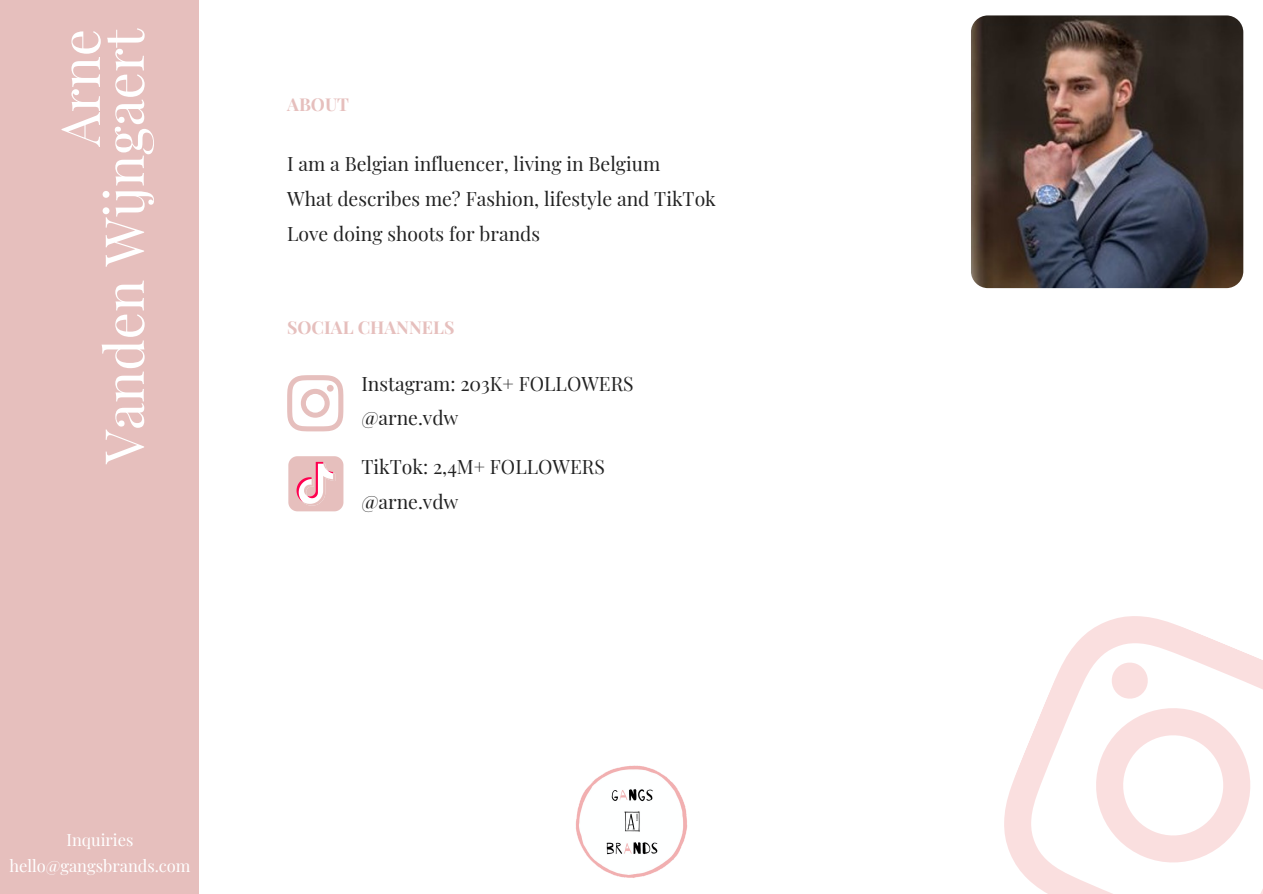
<style>
.page{position:relative;width:1263px;height:894px;background:#fff}
.page>*{position:absolute;margin:0;border:0;box-sizing:border-box;transform-origin:0 0}
.t1{font:54px "Playfair Display";color:#fff}
.t2{font:19.35px "Playfair Display";color:#222}
.t3{font:700 17.7px "Playfair Display";color:#e6bfbd}
.t4{font:16.5px "Playfair Display";color:#fff}
</style>
<div class="page">
<div style="left:0;top:0;width:198px;height:893px;background:#e6bfbd"></div>
<img style="left:576px;top:765px;width:111px;height:113px">
<img style="left:971px;top:15px;width:272px;height:273px;border-radius:17px">
<svg style="left:287px;top:375px;width:56px;height:56px"></svg>
<div style="left:327px;top:385px;width:7px;height:6px;background:#e6bfbd;border-radius:50%"></div>
<svg style="left:288px;top:456px;width:55px;height:55px"></svg>
<svg style="left:1004px;top:616px;width:259px;height:277px"></svg>
<svg style="left:1072px;top:657px;width:191px;height:228px"></svg>
<p class="t1" style="left:42px;top:146px;width:119px;rotate:-90deg">Arne</p>
<p class="t1" style="left:85px;top:464px;width:437px;rotate:-90deg">Vanden Wĳngaert</p>
<p class="t3" style="left:287px;top:91px;width:63px">ABOUT</p>
<p class="t2" style="left:287px;top:150px;width:375px">I am a Belgian influencer, living in Belgium</p>
<p class="t2" style="left:287px;top:185px;width:430px">What describes me? Fashion, lifestyle and TikTok</p>
<p class="t2" style="left:287px;top:220px;width:254px">Love doing shoots for brands</p>
<p class="t3" style="left:287px;top:315px;width:169px">SOCIAL CHANNELS</p>
<p class="t2" style="left:361px;top:369px;width:274px">Instagram: 203K+ FOLLOWERS</p>
<p class="t2" style="left:361px;top:404px;width:99px">@arne.vdw</p>
<p class="t2" style="left:361px;top:453px;width:245px">TikTok: 2,4M+ FOLLOWERS</p>
<p class="t2" style="left:361px;top:488px;width:99px">@arne.vdw</p>
<p class="t4" style="left:67px;top:828px;width:68px">Inquiries</p>
<p class="t4" style="left:9px;top:854px;width:183px">hello@gangsbrands.com</p>
</div>
